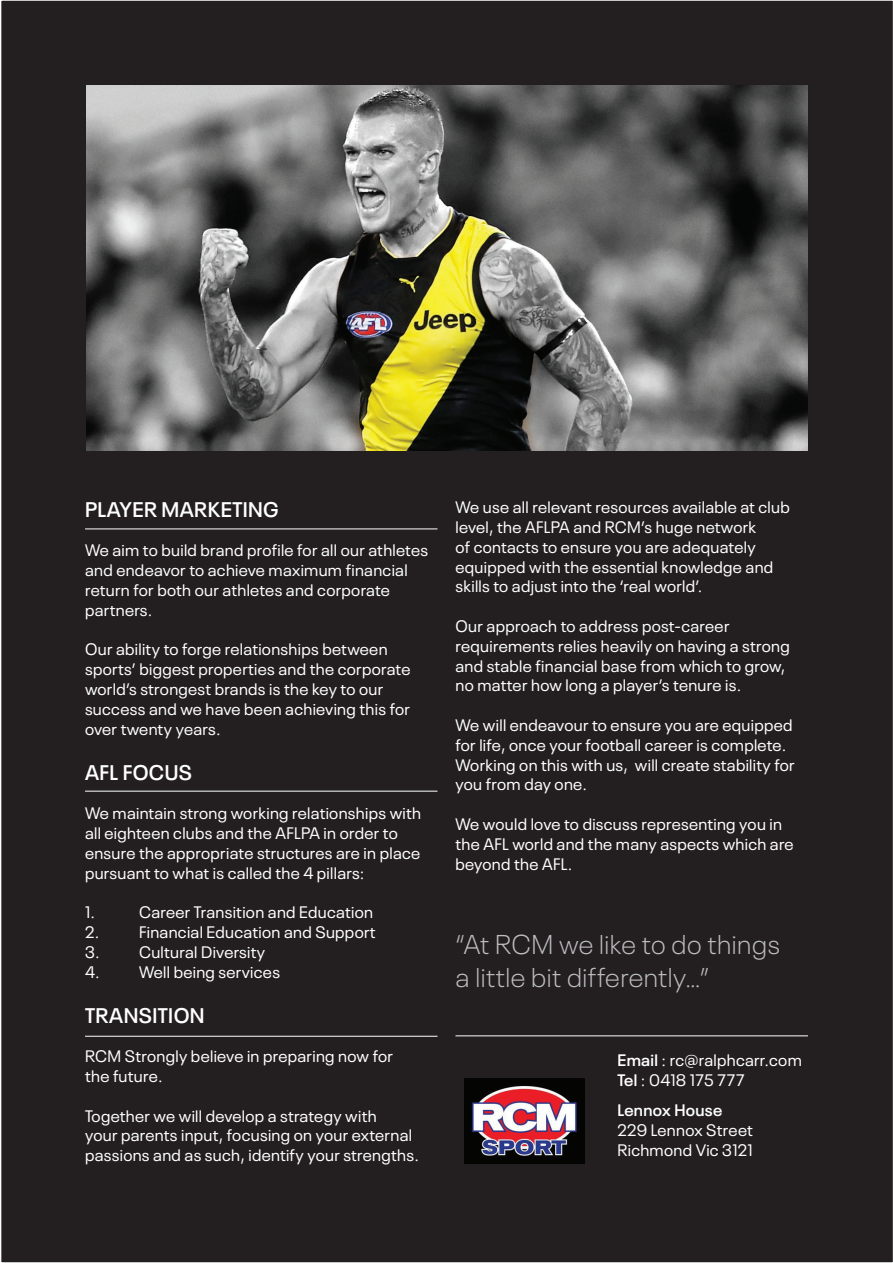
<style>
.page{position:relative;width:893px;height:1263px;background:#fff}
.page>*{position:absolute;margin:0;border:0;box-sizing:border-box;transform-origin:0 0}
.t1{font:300 27px/32.4px "Neue Plak";letter-spacing:.02em;color:#bcbdc0}
.t2{font:600 21px "Neue Plak";letter-spacing:.02em;color:#fff}
.t3{font:16.5px/19.8px "Neue Plak";letter-spacing:.02em;color:#fff}
.t4{font:600 16.5px "Neue Plak";letter-spacing:.02em;color:#fff}
.s1{font-weight:600}
</style>
<div class="page">
<div style="left:1px;top:0;width:892px;height:1263px;background:#231f20"></div>
<img style="left:464px;top:1078px;width:121px;height:85px">
<hr style="left:455px;top:1035px;width:353px;height:1px;background:#fff">
<img style="left:86px;top:85px;width:722px;height:366px">
<hr style="left:85px;top:529px;width:352px;height:1px;background:#fff">
<hr style="left:85px;top:791px;width:352px;height:1px;background:#fff">
<hr style="left:85px;top:1036px;width:352px;height:1px;background:#fff">
<p class="t2" style="left:85px;top:493px;width:195px">PLAYER MARKETING</p>
<p class="t3" style="left:85px;top:539px;width:345px">We aim to build brand profile for all our athletes and endeavor to achieve maximum financial return for both our athletes and corporate partners.</p>
<p class="t3" style="left:85px;top:638px;width:327px">Our ability to forge relationships between sports’ biggest properties and the corporate world’s strongest brands is the key to our success and we have been achieving this for over twenty years.</p>
<p class="t2" style="left:85px;top:756px;width:108px">AFL FOCUS</p>
<p class="t3" style="left:85px;top:802px;width:338px">We maintain strong working relationships with all eighteen clubs and the AFLPA in order to ensure the appropriate structures are in place pursuant to what is called the 4 pillars:</p>
<p class="t3" style="left:85px;top:901px;width:12px">1.</p>
<p class="t3" style="left:139px;top:901px;width:235px">Career Transition and Education</p>
<p class="t3" style="left:85px;top:921px;width:16px">2.</p>
<p class="t3" style="left:139px;top:921px;width:238px">Financial Education and Support</p>
<p class="t3" style="left:85px;top:940px;width:182px">3. Cultural Diversity</p>
<p class="t3" style="left:85px;top:960px;width:196px">4. Well being services</p>
<p class="t2" style="left:85px;top:999px;width:121px">TRANSITION</p>
<p class="t3" style="left:85px;top:1045px;width:309px">RCM Strongly believe in preparing now for the future.</p>
<p class="t3" style="left:85px;top:1104px;width:335px">Together we will develop a strategy with<br>your parents input, focusing on your external passions and as such, identify your strengths.</p>
<p class="t3" style="left:455px;top:496px;width:336px">We use all relevant resources available at club level, the AFLPA and RCM’s huge network<br>of contacts to ensure you are adequately equipped with the essential knowledge and skills to adjust into the ‘real world’.</p>
<p class="t3" style="left:455px;top:615px;width:336px">Our approach to address post-career requirements relies heavily on having a strong and stable financial base from which to grow, no matter how long a player’s tenure is.</p>
<p class="t3" style="left:455px;top:714px;width:341px">We will endeavour to ensure you are equipped for life, once your football career is complete.<br>Working on this with us, will create stability for you from day one.</p>
<p class="t3" style="left:455px;top:813px;width:340px">We would love to discuss representing you in the AFL world and the many aspects which are beyond the AFL.</p>
<h1 class="t1" style="left:455px;top:926px;width:326px">“At RCM we like to do things a little bit differently…”</h1>
<p class="t3" style="left:617px;top:1048px;width:186px"><span class="s1">Email</span> : rc@ralphcarr.com<br><span class="s1">Tel</span> : 0418 175 777</p>
<p class="t4" style="left:617px;top:1097px;width:106px">Lennox House</p>
<p class="t3" style="left:617px;top:1118px;width:137px">229 Lennox Street<br>Richmond Vic 3121</p>
</div>
